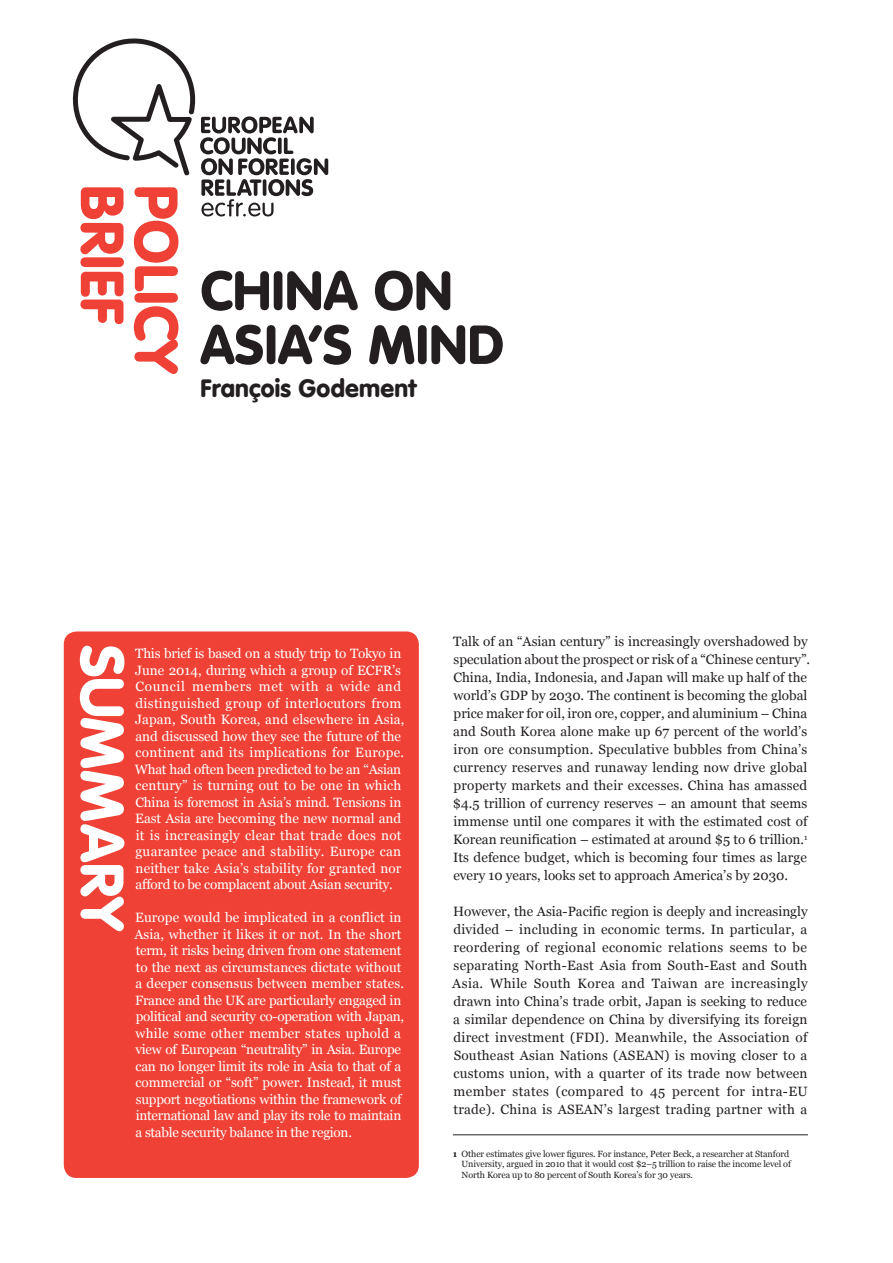
<style>
.page{position:relative;width:893px;height:1263px;background:#fff}
.page>*{position:absolute;margin:0;border:0;box-sizing:border-box;transform-origin:0 0}
.t1{font:900 60px "VAG Rounded";color:#ef4135}
.t2{font:900 60px "VAG Rounded";letter-spacing:.01em;color:#fff}
.t3{font:900 54px/54px "VAG Rounded";letter-spacing:.01em;color:#231f20}
.t4{font:900 24.75px "VAG Rounded";letter-spacing:.01em;color:#231f20}
.t5{font:13.5px/18px "Georgia";letter-spacing:.005em;color:#231f20}
.t6{font:13.5px/16.5px "Georgia";letter-spacing:-.005em;color:#fff}
.t7{font:9px/10.5px "Georgia";letter-spacing:-.01em;color:#231f20}
.s1{font-weight:700}
</style>
<div class="page">
<svg style="left:73px;top:38px;width:255px;height:179px"></svg>
<div style="left:64px;top:631px;width:355px;height:547px;background:#ef4135;border-radius:13px"></div>
<hr style="left:453px;top:1134px;width:355px;height:1px;background:#231f20">
<h1 class="t1" style="left:138px;top:185px;width:141px;rotate:90deg">BRIEF</h1>
<h1 class="t1" style="left:192px;top:185px;width:192px;rotate:90deg">POLICY</h1>
<h2 class="t3" style="left:200px;top:263px;width:305px">CHINA ON<br>ASIA’S MIND</h2>
<h3 class="t4" style="left:200px;top:373px;width:218px">François Godement</h3>
<h1 class="t2" style="left:138px;top:645px;width:288px;rotate:90deg">SUMMARY</h1>
<p class="t6" style="left:135px;top:645px;width:271px">This brief is based on a study trip to Tokyo in June 2014, during which a group of ECFR’s Council members met with a wide and distinguished group of interlocutors from Japan, South Korea, and elsewhere in Asia, and discussed how they see the future of the continent and its implications for Europe.<br>What had often been predicted to be an “Asian century” is turning out to be one in which China is foremost in Asia’s mind. Tensions in East Asia are becoming the new normal and it is increasingly clear that trade does not guarantee peace and stability. Europe can neither take Asia’s stability for granted nor afford to be complacent about Asian security.</p>
<p class="t6" style="left:134px;top:909px;width:271px">Europe would be implicated in a conflict in Asia, whether it likes it or not. In the short term, it risks being driven from one statement to the next as circumstances dictate without a deeper consensus between member states.<br>France and the UK are particularly engaged in political and security co-operation with Japan, while some other member states uphold a view of European “neutrality” in Asia. Europe can no longer limit its role in Asia to that of a commercial or “soft” power. Instead, it must support negotiations within the framework of international law and play its role to maintain a stable security balance in the region.</p>
<p class="t5" style="left:453px;top:632px;width:359px">Talk of an “Asian century” is increasingly overshadowed by speculation about the prospect or risk of a “Chinese century”.<br>China, India, Indonesia, and Japan will make up half of the world’s GDP by 2030. The continent is becoming the global price maker for oil, iron ore, copper, and aluminium – China and South Korea alone make up 67 percent of the world’s iron ore consumption. Speculative bubbles from China’s currency reserves and runaway lending now drive global property markets and their excesses. China has amassed $4.5 trillion of currency reserves – an amount that seems immense until one compares it with the estimated cost of Korean reunification – estimated at around $5 to 6 trillion.<sup>1<br></sup>Its defence budget, which is becoming four times as large every 10 years, looks set to approach America’s by 2030.</p>
<p class="t5" style="left:452px;top:902px;width:357px;text-align:justify">However, the Asia-Pacific region is deeply and increasingly divided – including in economic terms. In particular, a reordering of regional economic relations seems to be separating North-East Asia from South-East and South Asia. While South Korea and Taiwan are increasingly drawn into China’s trade orbit, Japan is seeking to reduce a similar dependence on China by diversifying its foreign direct investment (FDI). Meanwhile, the Association of Southeast Asian Nations (ASEAN) is moving closer to a customs union, with a quarter of its trade now between member states (compared to 45 percent for intra-EU trade). China is ASEAN’s largest trading partner with a</p>
<p class="t7" style="left:462px;top:1148px;width:331px;text-indent:-9px"><span class="s1">1</span> Other estimates give lower figures. For instance, Peter Beck, a researcher at Stanford<br>University, argued in 2010 that it would cost $2–5 trillion to raise the income level of<br>North Korea up to 80 percent of South Korea’s for 30 years.</p>
</div>
